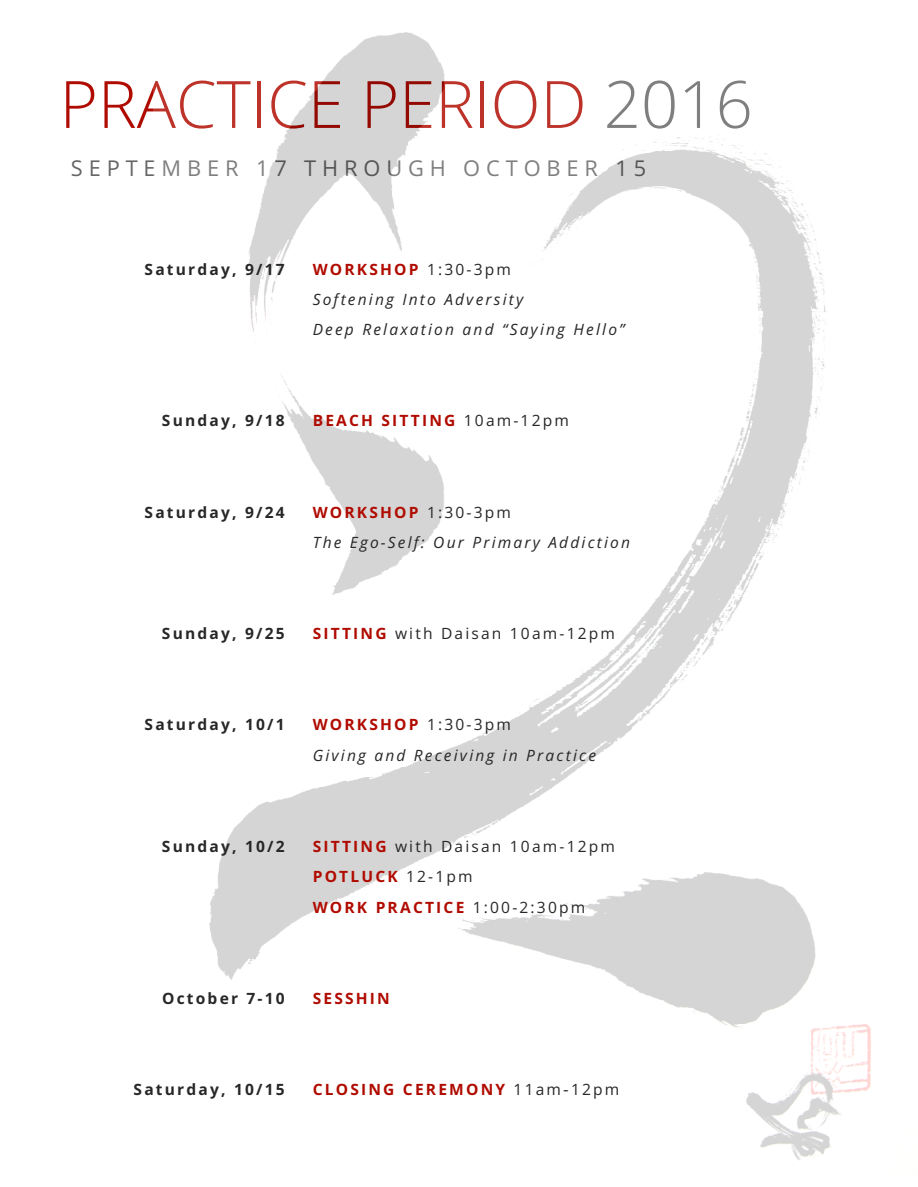
<style>
.page{position:relative;width:918px;height:1187px;background:#fff}
.page>*{position:absolute;margin:0;border:0;box-sizing:border-box;transform-origin:0 0}
.t1{font:300 65.4px "Open Sans";color:#b00b00}
.t2{font:21.75px "Open Sans";letter-spacing:.27em;color:#666}
.t3{font:italic 15.6px/30.3px "Open Sans";letter-spacing:.14em;color:#272727}
.t4{font:700 15.6px "Open Sans";letter-spacing:.14em;color:#272727}
.t5{font:15.6px/30.3px "Open Sans";letter-spacing:.14em;color:#272727}
.t6{font:700 15.6px "Open Sans";letter-spacing:.14em;color:#b00b00}
.s1{color:#666}
.s2{font-weight:700;font-style:normal;color:#b00b00}
.s3{font-style:normal}
.s4{font-weight:400;color:#272727}
.s5{font-weight:700;color:#b00b00}
.s6{font-family:"DejaVu Sans";font-weight:400;color:#272727}
</style>
<div class="page">
<img style="left:209px;top:32px;width:662px;height:1129px">
<h1 class="t1" style="left:60px;top:58px;width:695px">PRACTICE PERIOD <span class="s1">2016</span></h1>
<h2 class="t2" style="left:71px;top:153px;width:577px">SEPTEMBER 17 THROUGH OCTOBER 15</h2>
<p class="t4" style="left:145px;top:258px;width:142px">Saturday, 9/17</p>
<p class="t3" style="left:313px;top:253px;width:313px"><span class="s2">WORKSHOP</span> <span class="s3">1:30-3pm<br></span>Softening Into Adversity<br>Deep Relaxation and “Saying Hello”</p>
<p class="t4" style="left:162px;top:410px;width:124px">Sunday, 9/18</p>
<p class="t6" style="left:313px;top:410px;width:258px">BEACH SITTING <span class="s4">10am-12pm</span></p>
<p class="t4" style="left:145px;top:501px;width:142px">Saturday, 9/24</p>
<p class="t3" style="left:313px;top:496px;width:319px"><span class="s2">WORKSHOP</span> <span class="s3">1:30-3pm<br></span>The Ego-Self: Our Primary Addiction</p>
<p class="t4" style="left:162px;top:622px;width:124px">Sunday, 9/25</p>
<p class="t5" style="left:313px;top:618px;width:304px"><span class="s5">SITTING</span> with Daisan 10am-12pm</p>
<p class="t4" style="left:145px;top:713px;width:142px">Saturday, 10/1</p>
<p class="t3" style="left:313px;top:709px;width:285px"><span class="s2">WORKSHOP</span> <span class="s3">1:30-3pm<br></span>Giving and Receiving in Practice</p>
<p class="t4" style="left:162px;top:835px;width:124px">Sunday, 10/2</p>
<p class="t5" style="left:313px;top:830px;width:304px"><span class="s5">SITTING</span> with Daisan 10am-12pm<br><span class="s5">POTLUCK</span> 12-1pm<br><span class="s5">WORK PRACTICE</span> 1:00-2:30pm</p>
<p class="t4" style="left:162px;top:987px;width:124px">October 7-10</p>
<p class="t6" style="left:313px;top:987px;width:79px">SESSHIN</p>
<p class="t4" style="left:134px;top:1078px;width:153px">Saturday, 10/15</p>
<p class="t6" style="left:313px;top:1078px;width:308px">CLOSING CEREMONY <span class="s4">11am</span><span class="s6">‐</span><span class="s4">12pm</span></p>
</div>
